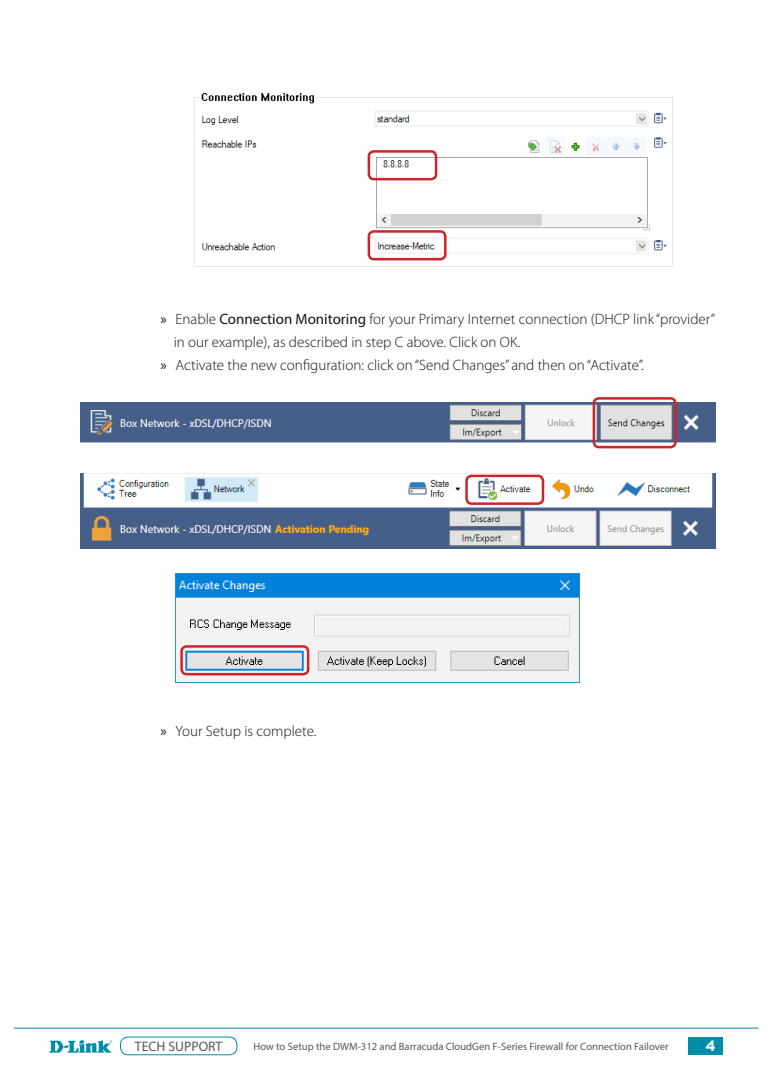
<style>
.page{position:relative;width:773px;height:1081px;background:#fff}
.page>*{position:absolute;margin:0;border:0;box-sizing:border-box;transform-origin:0 0}
.t1{font:300 15px/23px "Myriad Pro";color:#141413}
.t2{font:700 15px "Gotham";color:#fff}
.t3{font:13.75px "Myriad Pro";color:#57585a}
.t4{font:10.62px "Myriad Pro";color:#57585a}
.s1{font-weight:400}
</style>
<div class="page">
<div style="left:120px;top:1036px;width:117px;height:19px;border:1px solid #008da8;border-radius:8px"></div>
<div style="left:688px;top:1037px;width:34px;height:18px;background:#008da8"></div>
<svg style="left:49px;top:1040px;width:63px;height:12px"></svg>
<hr style="left:14px;top:1028px;width:744px;height:1px;background:#008da8">
<img style="left:81px;top:402px;width:634px;height:42px">
<img style="left:80px;top:474px;width:635px;height:74px">
<img style="left:175px;top:573px;width:405px;height:109px">
<div style="left:180px;top:645px;width:129px;height:30px;border:2px solid #d1232a;border-radius:5px"></div>
<div style="left:592px;top:397px;width:84px;height:51px;border:2px solid #d1232a;border-radius:5px"></div>
<div style="left:465px;top:475px;width:79px;height:30px;border:2px solid #d1232a;border-radius:5px"></div>
<img style="left:194px;top:93px;width:479px;height:174px">
<div style="left:367px;top:150px;width:70px;height:30px;border:2px solid #d1232a;border-radius:5px"></div>
<div style="left:367px;top:230px;width:79px;height:30px;border:2px solid #d1232a;border-radius:5px"></div>
<p class="t1" style="left:174px;top:308px;width:543px;text-indent:-13px"><span class="s1">»</span> Enable <span class="s1">Connection Monitoring</span> for your Primary Internet connection (DHCP link “provider” in our example), as described in step C above. Click on OK.</p>
<p class="t1" style="left:160px;top:354px;width:484px"><span class="s1">»</span> Activate the new configuration: click on “Send Changes” and then on “Activate”.</p>
<p class="t1" style="left:160px;top:719px;width:157px"><span class="s1">»</span> Your Setup is complete.</p>
<p class="t3" style="left:135px;top:1037px;width:89px">TECH SUPPORT</p>
<p class="t4" style="left:253px;top:1039px;width:416px">How to Setup the DWM-312 and Barracuda CloudGen F-Series Firewall for Connection Failover</p>
<p class="t2" style="left:705px;top:1037px;width:12px">4</p>
</div>
